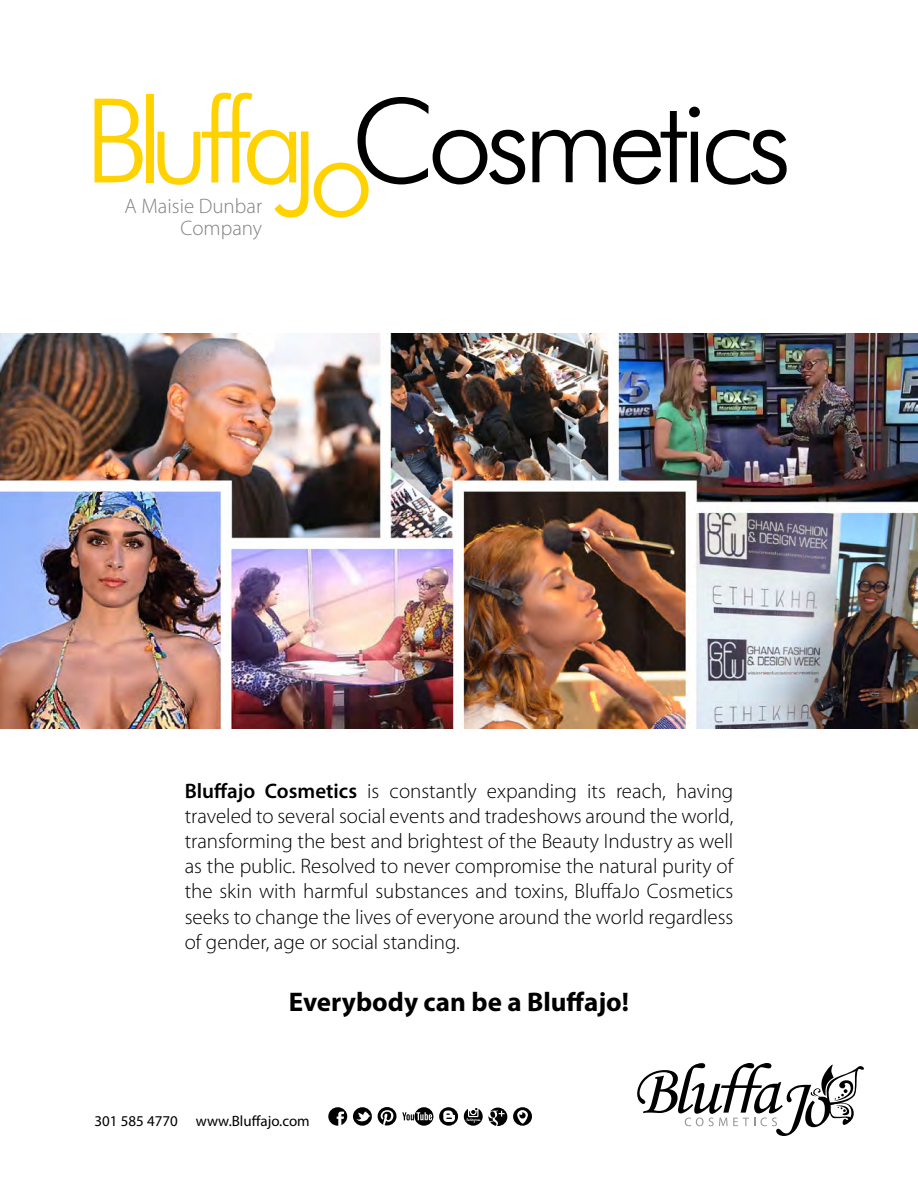
<style>
.page{position:relative;width:918px;height:1188px;background:#fff}
.page>*{position:absolute;margin:0;border:0;box-sizing:border-box;transform-origin:0 0}
.t1{font:700 27px "Myriad Pro";color:#000}
.t2{font:300 21px/25.2px "Myriad Pro";color:#000;text-align:justify}
.t3{font:300 21px/22.2px "Myriad Pro";color:#808285;text-align:right}
.t4{font:15px "Myriad Pro";color:#000}
.s1{font-weight:600}
</style>
<div class="page">
<svg style="left:94px;top:99px;width:49px;height:83px"></svg>
<div style="left:146px;top:94px;width:8px;height:88px;background:#ffd200"></div>
<svg style="left:158px;top:93px;width:150px;height:125px"></svg>
<svg style="left:314px;top:97px;width:473px;height:121px"></svg>
<svg style="left:637px;top:1063px;width:227px;height:73px"></svg>
<svg style="left:353px;top:1107px;width:19px;height:19px"></svg>
<svg style="left:439px;top:1107px;width:19px;height:19px"></svg>
<svg style="left:328px;top:1107px;width:19px;height:19px"></svg>
<svg style="left:464px;top:1108px;width:43px;height:18px"></svg>
<svg style="left:378px;top:1107px;width:55px;height:19px"></svg>
<svg style="left:513px;top:1107px;width:19px;height:19px"></svg>
<img style="left:0;top:333px;width:918px;height:396px">
<p class="t3" style="left:125px;top:195px;width:139px">A Maisie Dunbar<br>Company</p>
<p class="t2" style="left:185px;top:778px;width:550px"><span class="s1">Bluffajo Cosmetics</span> is constantly expanding its reach, having traveled to several social events and tradeshows around the world, transforming the best and brightest of the Beauty Industry as well as the public. Resolved to never compromise the natural purity of the skin with harmful substances and toxins, BluffaJo Cosmetics seeks to change the lives of everyone around the world regardless of gender, age or social standing.</p>
<p class="t1" style="left:289px;top:985px;width:342px">Everybody can be a Bluffajo!</p>
<p class="t4" style="left:94px;top:1112px;width:217px">301 585 4770 www.Bluffajo.com</p>
</div>
